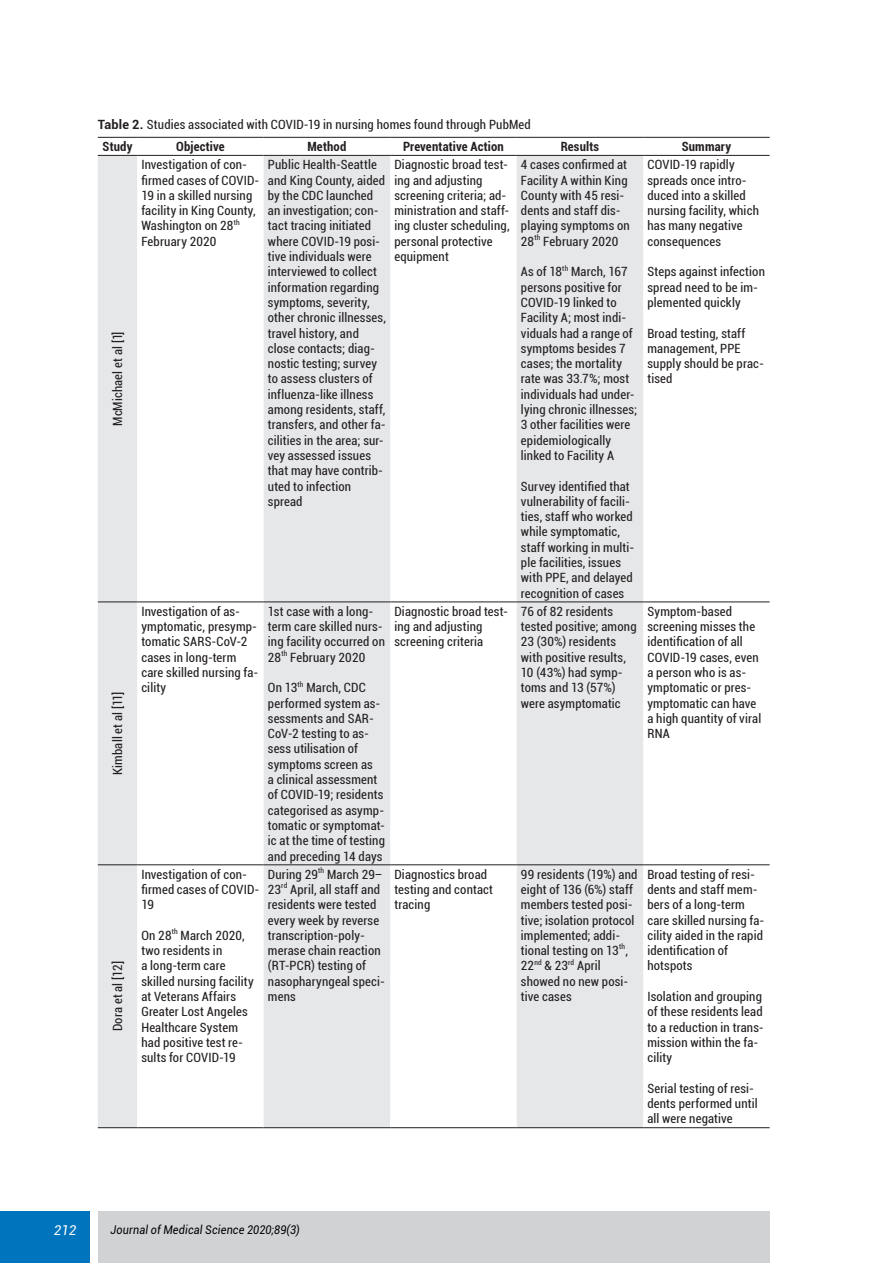
<style>
.page{position:relative;width:893px;height:1263px;background:#fff}
.page>*{position:absolute;margin:0;border:0;box-sizing:border-box;transform-origin:0 0}
.t1{font:italic 13.5px "Roboto";color:#fff}
.t2{font:condensed 12.75px/15.3px "Roboto";letter-spacing:.015em;color:#231f20}
.t3{font:700 condensed 12.75px "Roboto";letter-spacing:.015em;color:#231f20}
.t4{font:italic 12px "Roboto";letter-spacing:.015em;color:#000;scale:.9 1}
.t5{font:condensed 7.35px "Roboto";color:#231f20}
.s1{font-weight:700;font-stretch:normal}
.s2{font-weight:700}
</style>
<div class="page">
<div style="left:0;top:1212px;width:89px;height:51px;background:#0075bd"></div>
<div style="left:98px;top:1212px;width:672px;height:51px;background:#d1d2d4"></div>
<svg style="left:98px;top:154px;width:672px;height:1px"></svg>
<svg style="left:98px;top:156px;width:545px;height:971px;fill:#e6e7e9"></svg>
<hr style="left:98px;top:155px;width:39px;height:1px;background:#231f20">
<hr style="left:137px;top:155px;width:127px;height:1px;background:#231f20">
<hr style="left:264px;top:155px;width:126px;height:1px;background:#231f20">
<hr style="left:390px;top:155px;width:127px;height:1px;background:#231f20">
<hr style="left:517px;top:155px;width:126px;height:1px;background:#231f20">
<hr style="left:643px;top:155px;width:127px;height:1px;background:#231f20">
<hr style="left:98px;top:602px;width:39px;height:1px;background:#231f20">
<hr style="left:137px;top:602px;width:127px;height:1px;background:#231f20">
<hr style="left:264px;top:602px;width:126px;height:1px;background:#231f20">
<hr style="left:390px;top:602px;width:127px;height:1px;background:#231f20">
<hr style="left:517px;top:602px;width:126px;height:1px;background:#231f20">
<hr style="left:643px;top:602px;width:127px;height:1px;background:#231f20">
<hr style="left:98px;top:864px;width:39px;height:1px;background:#231f20">
<hr style="left:137px;top:864px;width:127px;height:1px;background:#231f20">
<hr style="left:264px;top:864px;width:126px;height:1px;background:#231f20">
<hr style="left:390px;top:864px;width:127px;height:1px;background:#231f20">
<hr style="left:517px;top:864px;width:126px;height:1px;background:#231f20">
<hr style="left:643px;top:864px;width:127px;height:1px;background:#231f20">
<hr style="left:98px;top:1127px;width:39px;height:1px;background:#231f20">
<hr style="left:137px;top:1127px;width:127px;height:1px;background:#231f20">
<hr style="left:264px;top:1127px;width:126px;height:1px;background:#231f20">
<hr style="left:390px;top:1127px;width:127px;height:1px;background:#231f20">
<hr style="left:517px;top:1127px;width:126px;height:1px;background:#231f20">
<hr style="left:643px;top:1127px;width:127px;height:1px;background:#231f20">
<hr style="left:98px;top:137px;width:39px;height:1px;background:#231f20">
<hr style="left:137px;top:137px;width:127px;height:1px;background:#231f20">
<hr style="left:264px;top:137px;width:126px;height:1px;background:#231f20">
<hr style="left:390px;top:137px;width:127px;height:1px;background:#231f20">
<hr style="left:517px;top:137px;width:126px;height:1px;background:#231f20">
<hr style="left:643px;top:137px;width:127px;height:1px;background:#231f20">
<p class="t2" style="left:102px;top:112px;width:430px;line-height:22.5px;text-indent:-5px"><span class="s1">Table 2.</span> Studies associated with COVID-19 in nursing homes found through PubMed<br><span class="s2">Study</span></p>
<p class="t3" style="left:176px;top:138px;width:50px">Objective</p>
<p class="t3" style="left:307px;top:138px;width:40px">Method</p>
<p class="t3" style="left:403px;top:138px;width:102px">Preventative Action</p>
<p class="t3" style="left:561px;top:138px;width:40px">Results</p>
<p class="t3" style="left:682px;top:138px;width:51px">Summary</p>
<p class="t2" style="left:110px;top:426px;width:96px;rotate:-90deg">McMichael et al [1]</p>
<p class="t2" style="left:110px;top:775px;width:85px;rotate:-90deg">Kimball et al [11]</p>
<p class="t2" style="left:110px;top:1031px;width:71px;rotate:-90deg">Dora et al [12]</p>
<p class="t2" style="left:141px;top:157px;width:119px">Investigation of con&shy;firmed cases of COVID-<br>19 in a skilled nursing facility in King County,<br>Washington on 28<sup>th<br></sup>February 2020</p>
<p class="t2" style="left:268px;top:157px;width:119px">Public Health-Seattle and King County, aided by the CDC launched an investigation; con&shy;tact tracing initiated where COVID-19 posi&shy;tive individuals were interviewed to collect information regarding symptoms, severity, other chronic illnesses, travel history, and close contacts; diag&shy;nostic testing; survey to assess clusters of influenza-like illness among residents, staff, transfers, and other fa&shy;cilities in the area; sur&shy;vey assessed issues that may have contrib&shy;uted to infection spread</p>
<p class="t2" style="left:394px;top:157px;width:117px">Diagnostic broad test&shy;ing and adjusting screening criteria; ad&shy;ministration and staff&shy;ing cluster scheduling, personal protective equipment</p>
<p class="t2" style="left:521px;top:157px;width:110px">4 cases confirmed at<br>Facility A within King<br>County with 45 resi&shy;dents and staff dis&shy;playing symptoms on<br>28<sup>th</sup> February 2020</p>
<p class="t2" style="left:521px;top:264px;width:43px">As of 18</p>
<p class="t5" style="left:562px;top:263px;width:8px">th</p>
<p class="t2" style="left:521px;top:264px;width:118px;text-indent:50px">March, 167 persons positive for<br>COVID-19 linked to<br>Facility A; most indi&shy;viduals had a range of symptoms besides 7 cases; the mortality rate was 33.7%; most individuals had under&shy;lying chronic illnesses;<br>3 other facilities were epidemiologically linked to Facility A</p>
<p class="t2" style="left:521px;top:478px;width:115px">Survey identified that vulnerability of facili&shy;ties, staff who worked while symptomatic, staff working in multi&shy;ple facilities, issues with PPE, and delayed recognition of cases</p>
<p class="t2" style="left:647px;top:157px;width:113px">COVID-19 rapidly spreads once intro&shy;duced into a skilled nursing facility, which has many negative consequences</p>
<p class="t2" style="left:647px;top:264px;width:119px">Steps against infection spread need to be im&shy;plemented quickly</p>
<p class="t2" style="left:647px;top:325px;width:118px">Broad testing, staff management, PPE supply should be prac&shy;tised</p>
<p class="t2" style="left:141px;top:603px;width:119px">Investigation of as&shy;ymptomatic, presymp&shy;tomatic SARS-CoV-2 cases in long-term care skilled nursing fa&shy;cility</p>
<p class="t2" style="left:268px;top:603px;width:119px">1st case with a long&shy;term care skilled nurs&shy;ing facility occurred on<br>28</p>
<p class="t5" style="left:281px;top:648px;width:8px">th</p>
<p class="t2" style="left:290px;top:649px;width:77px">February 2020</p>
<p class="t2" style="left:268px;top:680px;width:119px">On 13<sup>th</sup> March, CDC performed system as&shy;sessments and SAR-<br>CoV-2 testing to as&shy;sess utilisation of symptoms screen as<br>a clinical assessment of COVID-19; residents categorised as asymp&shy;tomatic or symptomat&shy;ic at the time of testing and preceding 14 days</p>
<p class="t2" style="left:394px;top:603px;width:115px">Diagnostic broad test&shy;ing and adjusting screening criteria</p>
<p class="t2" style="left:521px;top:603px;width:117px">76 of 82 residents tested positive; among<br>23 (30%) residents with positive results,<br>10 (43%) had symp&shy;toms and 13 (57%) were asymptomatic</p>
<p class="t2" style="left:647px;top:603px;width:115px">Symptom-based screening misses the identification of all<br>COVID-19 cases, even a person who is as&shy;ymptomatic or pres&shy;ymptomatic can have a high quantity of viral<br>RNA</p>
<p class="t2" style="left:141px;top:866px;width:119px">Investigation of con&shy;firmed cases of COVID-<br>19</p>
<p class="t2" style="left:141px;top:927px;width:114px">On 28<sup>th</sup> March 2020, two residents in<br>a long-term care skilled nursing facility at Veterans Affairs<br>Greater Lost Angeles<br>Healthcare System had positive test re&shy;sults for COVID-19</p>
<p class="t2" style="left:268px;top:866px;width:119px">During 29<sup>th</sup> March 29–<br>23<sup>rd</sup> April, all staff and residents were tested every week by reverse transcription-poly&shy;merase chain reaction (RT-PCR) testing of nasopharyngeal speci&shy;mens</p>
<p class="t2" style="left:394px;top:866px;width:100px">Diagnostics broad testing and contact tracing</p>
<p class="t2" style="left:521px;top:866px;width:118px">99 residents (19%) and eight of 136 (6%) staff members tested posi&shy;tive; isolation protocol implemented; addi&shy;tional testing on 13<sup>th</sup>,<br>22<sup>nd</sup> &amp; 23<sup>rd</sup> April showed no new posi&shy;tive cases</p>
<p class="t2" style="left:647px;top:866px;width:119px">Broad testing of resi&shy;dents and staff mem&shy;bers of a long-term care skilled nursing fa&shy;cility aided in the rapid identification of hotspots</p>
<p class="t2" style="left:647px;top:988px;width:118px">Isolation and grouping of these residents lead to a reduction in trans&shy;mission within the fa&shy;cility</p>
<p class="t2" style="left:647px;top:1080px;width:112px">Serial testing of resi&shy;dents performed until all were negative</p>
<p class="t1" style="left:54px;top:1220px;width:24px">212</p>
<p class="t4" style="left:111px;top:1221px;width:212px">Journal of Medical Science 2020;89(3)</p>
</div>
